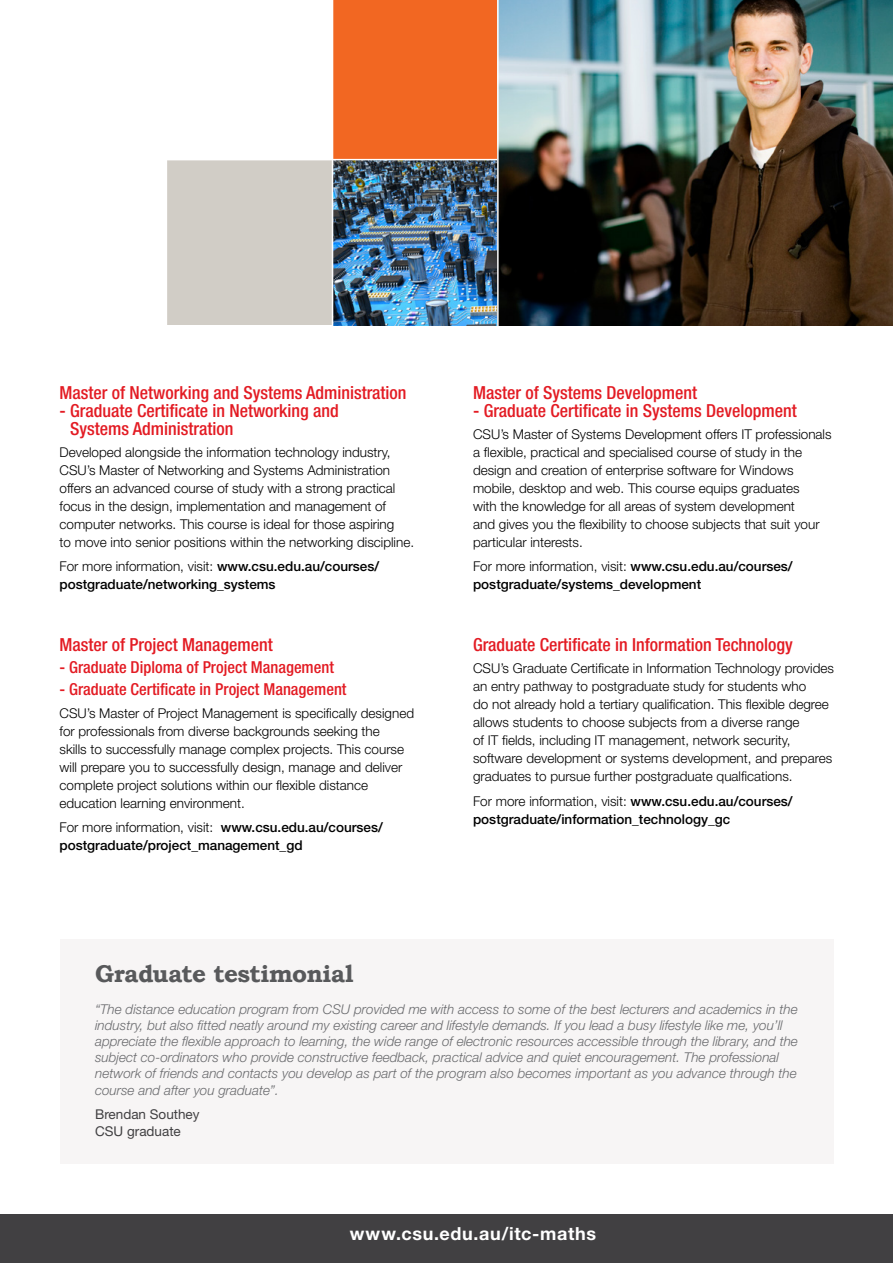
<style>
.page{position:relative;width:893px;height:1263px;background:#fff}
.page>*{position:absolute;margin:0;border:0;box-sizing:border-box;transform-origin:0 0}
.t1{font:700 24.3px "Bookman Old Style";letter-spacing:-.02em;color:#58595b}
.t2{font:500 condensed 18px/18px "Helvetica Neue LT Std";color:#e31b23}
.t3{font:700 18px "Helvetica Neue LT Std";letter-spacing:.035em;color:#fff}
.t4{font:500 condensed 16.5px "Helvetica Neue LT Std";color:#e31b23}
.t5{font:300 13.5px/18px "Helvetica Neue LT Std";color:#000}
.t6{font:italic 300 13.5px/16.2px "Helvetica Neue LT Std";color:#696a6d}
.t7{font:500 13.5px/18px "Helvetica Neue LT Std";color:#000}
.t8{font:13.5px/16.2px "Helvetica Neue LT Std";color:#414042}
.s1{font-weight:300}
</style>
<div class="page">
<div style="left:60px;top:940px;width:773px;height:224px;background:#f7f5f5"></div>
<div style="left:0;top:1214px;width:893px;height:49px;background:#414042"></div>
<img style="left:333px;top:160px;width:164px;height:165px">
<div style="left:332px;top:0;width:166px;height:160px;background:#f26722"></div>
<div style="left:167px;top:160px;width:166px;height:165px;background:#d1cdc6"></div>
<img style="left:499px;top:0;width:394px;height:325px">
<hr style="left:166px;top:159px;width:331px;height:1px;background:#fff">
<hr style="left:497px;top:0;width:2px;height:336px;background:#fff">
<hr style="left:332px;top:0;width:1px;height:336px;background:#fff">
<h2 class="t2" style="left:60px;top:383px;width:348px">Master of Networking and Systems Administration</h2>
<h2 class="t2" style="left:70px;top:401px;width:270px;text-indent:-11px">- Graduate Certificate in Networking and<br>Systems Administration</h2>
<p class="t5" style="left:60px;top:443px;width:356px">Developed alongside the information technology industry, CSU’s Master of Networking and Systems Administration offers an advanced course of study with a strong practical focus in the design, implementation and management of computer networks. This course is ideal for those aspiring<br>to move into senior positions within the networking discipline.</p>
<p class="t7" style="left:60px;top:557px;width:321px"><span class="s1">For more information, visit:</span> www.csu.edu.au/courses/ postgraduate/networking_systems</p>
<h2 class="t2" style="left:60px;top:635px;width:215px">Master of Project Management</h2>
<p class="t4" style="left:60px;top:657px;width:276px">- Graduate Diploma of Project Management</p>
<p class="t4" style="left:60px;top:680px;width:289px">- Graduate Certificate in Project Management</p>
<p class="t5" style="left:60px;top:704px;width:356px">CSU’s Master of Project Management is specifically designed for professionals from diverse backgrounds seeking the<br>skills to successfully manage complex projects. This course will prepare you to successfully design, manage and deliver complete project solutions within our flexible distance education learning environment.</p>
<p class="t7" style="left:60px;top:818px;width:325px"><span class="s1">For more information, visit:</span> www.csu.edu.au/courses/ postgraduate/project_management_gd</p>
<h1 class="t1" style="left:95px;top:956px;width:260px">Graduate testimonial</h1>
<h2 class="t2" style="left:473px;top:383px;width:225px">Master of Systems Development</h2>
<h2 class="t2" style="left:473px;top:401px;width:325px">- Graduate Certificate in Systems Development</h2>
<p class="t5" style="left:473px;top:425px;width:360px">CSU’s Master of Systems Development offers IT professionals a flexible, practical and specialised course of study in the design and creation of enterprise software for Windows mobile, desktop and web. This course equips graduates<br>with the knowledge for all areas of system development<br>and gives you the flexibility to choose subjects that suit your particular interests.</p>
<p class="t7" style="left:473px;top:557px;width:321px"><span class="s1">For more information, visit:</span> www.csu.edu.au/courses/ postgraduate/systems_development</p>
<h2 class="t2" style="left:473px;top:635px;width:321px">Graduate Certificate in Information Technology</h2>
<p class="t5" style="left:473px;top:659px;width:362px">CSU’s Graduate Certificate in Information Technology provides an entry pathway to postgraduate study for students who<br>do not already hold a tertiary qualification. This flexible degree allows students to choose subjects from a diverse range<br>of IT fields, including IT management, network security, software development or systems development, and prepares graduates to pursue further postgraduate qualfications.</p>
<p class="t7" style="left:473px;top:792px;width:321px"><span class="s1">For more information, visit:</span> www.csu.edu.au/courses/ postgraduate/information_technology_gc</p>
<p class="t6" style="left:95px;top:1000px;width:704px">“The distance education program from CSU provided me with access to some of the best lecturers and academics in the industry, but also fitted neatly around my existing career and lifestyle demands. If you lead a busy lifestyle like me, you’ll appreciate the flexible approach to learning, the wide range of electronic resources accessible through the library, and the subject co-ordinators who provide constructive feedback, practical advice and quiet encouragement. The professional network of friends and contacts you develop as part of the program also becomes important as you advance through the course and after you graduate”.</p>
<p class="t8" style="left:95px;top:1106px;width:106px">Brendan Southey<br>CSU graduate</p>
<h2 class="t3" style="left:350px;top:1222px;width:248px">www.csu.edu.au/itc-maths</h2>
</div>
